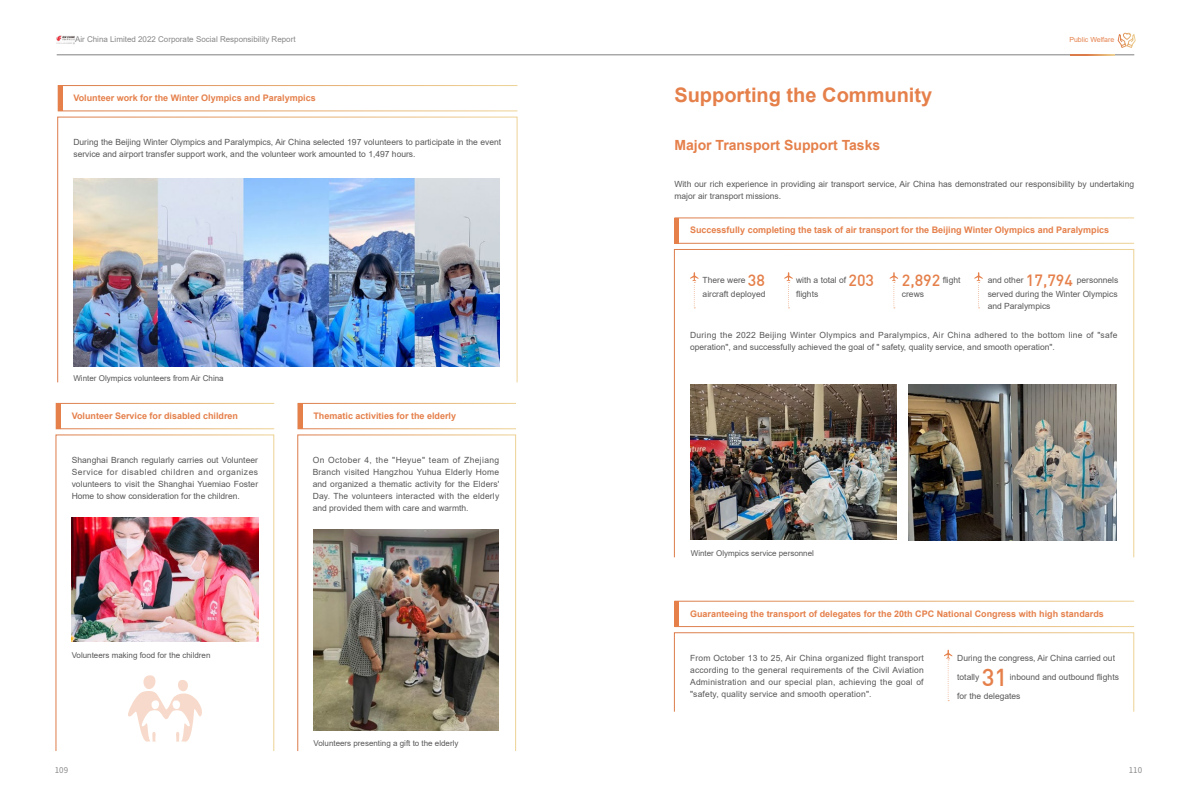
<style>
.page{position:relative;width:1191px;height:808px;background:#fff}
.page>*{position:absolute;margin:0;border:0;box-sizing:border-box;transform-origin:0 0}
.t1{font:500 24px "DIN";color:#e5804b}
.t2{font:700 20px "Arial";color:#e5804b}
.t3{font:700 14px "Arial";color:#e5804b}
.t4{font:700 9px "Arial";color:#e5804b}
.t5{font:8.5px/12px "Arial";color:#595757}
.t6{font:8.5px/12px "Arial";letter-spacing:.03em;color:#595757}
.t7{font:8px "Arial";color:#595757}
.t8{font:8px "Arial";color:#878787}
.t9{font:8px "Source Han Sans CN";color:#898989}
.t10{font:7px "Arial";color:#e5804b}
.s1{font-family:"DIN";font-weight:500;font-size:16px;color:#e5804b}
</style>
<div class="page">
<hr style="left:57px;top:55px;width:1077px;height:1px;background:#808080">
<svg style="left:1070px;top:54px;width:44px;height:1px"></svg>
<svg style="left:1117px;top:32px;width:18px;height:16px"></svg>
<img style="left:56px;top:35px;width:19px;height:10px">
<div style="left:56px;top:403px;width:219px;height:26px;border:1px solid #fff"></div>
<div style="left:55px;top:434px;width:219px;height:317px;border:1px solid #fff"></div>
<div style="left:56px;top:404px;width:5px;height:25px;background:#e5804b"></div>
<div style="left:297px;top:403px;width:219px;height:26px;border:1px solid #fff"></div>
<div style="left:297px;top:434px;width:219px;height:317px;border:1px solid #fff"></div>
<hr style="left:298px;top:404px;width:4px;height:25px;background:#e5804b">
<img style="left:72px;top:517px;width:186px;height:124px">
<img style="left:314px;top:529px;width:184px;height:201px">
<svg style="left:128px;top:675px;width:74px;height:67px"></svg>
<div style="left:58px;top:85px;width:460px;height:26px;border:1px solid #fff"></div>
<div style="left:57px;top:117px;width:460px;height:266px;border:1px solid #fff"></div>
<hr style="left:58px;top:86px;width:4px;height:25px;background:#e5804b">
<img style="left:73px;top:179px;width:426px;height:188px">
<div style="left:674px;top:249px;width:460px;height:309px;border:1px solid #fff"></div>
<div style="left:674px;top:217px;width:460px;height:27px;border:1px solid #fff"></div>
<div style="left:674px;top:218px;width:5px;height:25px;background:#e5804b"></div>
<svg style="left:784px;top:272px;width:8px;height:36px"></svg>
<svg style="left:889px;top:272px;width:9px;height:36px"></svg>
<svg style="left:974px;top:272px;width:8px;height:36px"></svg>
<img style="left:691px;top:385px;width:206px;height:154px">
<img style="left:908px;top:385px;width:208px;height:155px">
<div style="left:674px;top:632px;width:460px;height:80px;border:1px solid #fff"></div>
<div style="left:674px;top:601px;width:460px;height:26px;border:1px solid #fff"></div>
<div style="left:674px;top:601px;width:5px;height:25px;background:#e5804b"></div>
<svg style="left:690px;top:272px;width:8px;height:36px"></svg>
<svg style="left:944px;top:650px;width:8px;height:51px"></svg>
<p class="t8" style="left:75px;top:34px;width:222px">Air China Limited 2022 Corporate Social Responsibility Report</p>
<p class="t10" style="left:1069px;top:35px;width:46px">Public Welfare</p>
<p class="t4" style="left:73px;top:91px;width:244px">Volunteer work for the Winter Olympics and Paralympics</p>
<p class="t5" style="left:73px;top:136px;width:429px">During the Beijing Winter Olympics and Paralympics, Air China selected 197 volunteers to participate in the event service and airport transfer support work, and the volunteer work amounted to 1,497 hours.</p>
<p class="t7" style="left:73px;top:373px;width:152px">Winter Olympics volunteers from Air China</p>
<p class="t4" style="left:72px;top:409px;width:168px">Volunteer Service for disabled children</p>
<p class="t4" style="left:313px;top:409px;width:144px">Thematic activities for the elderly</p>
<p class="t5" style="left:72px;top:454px;width:188px;text-align:justify">Shanghai Branch regularly carries out Volunteer Service for disabled children and organizes volunteers to visit the Shanghai Yuemiao Foster Home to show consideration for the children.</p>
<p class="t5" style="left:313px;top:454px;width:188px;text-align:justify">On October 4, the "Heyue" team of Zhejiang Branch visited Hangzhou Yuhua Elderly Home and organized a thematic activity for the Elders' Day. The volunteers interacted with the elderly and provided them with care and warmth.</p>
<p class="t7" style="left:72px;top:650px;width:140px">Volunteers making food for the children</p>
<p class="t7" style="left:313px;top:738px;width:146px">Volunteers presenting a gift to the elderly</p>
<h2 class="t2" style="left:674px;top:81px;width:259px">Supporting the Community</h2>
<h3 class="t3" style="left:674px;top:135px;width:207px">Major Transport Support Tasks</h3>
<p class="t5" style="left:674px;top:178px;width:461px">With our rich experience in providing air transport service, Air China has demonstrated our responsibility by undertaking major air transport missions.</p>
<p class="t4" style="left:690px;top:224px;width:421px">Successfully completing the task of air transport for the Beijing Winter Olympics and Paralympics</p>
<p class="t5" style="left:702px;top:273px;width:64px;line-height:14.3px">There were <span class="s1">38 </span>aircraft deployed</p>
<p class="t5" style="left:796px;top:273px;width:80px;line-height:14.2px">with a total of <span class="s1">203 </span>flights</p>
<p class="t5" style="left:902px;top:273px;width:60px;line-height:14.2px"><span class="s1">2,892</span> flight crews</p>
<p class="t5" style="left:987px;top:273px;width:132px;line-height:14.2px">and other <span class="s1">17,794</span> personnels served during the Winter Olympics</p>
<p class="t5" style="left:987px;top:300px;width:64px">and Paralympics</p>
<p class="t6" style="left:690px;top:329px;width:429px">During the 2022 Beijing Winter Olympics and Paralympics, Air China adhered to the bottom line of "safe operation", and successfully achieved the goal of " safety, quality service, and smooth operation".</p>
<p class="t7" style="left:691px;top:548px;width:125px">Winter Olympics service personnel</p>
<p class="t4" style="left:690px;top:607px;width:415px">Guaranteeing the transport of delegates for the 20th CPC National Congress with high standards</p>
<p class="t5" style="left:690px;top:652px;width:235px;text-align:justify">From October 13 to 25, Air China organized flight transport according to the general requirements of the Civil Aviation Administration and our special plan, achieving the goal of "safety, quality service and smooth operation".</p>
<p class="t5" style="left:957px;top:651px;width:159px">During the congress, Air China carried out</p>
<p class="t5" style="left:957px;top:671px;width:24px">totally</p>
<h1 class="t1" style="left:981px;top:662px;width:27px">31</h1>
<p class="t5" style="left:957px;top:668px;width:163px;line-height:18.2px;text-indent:53px">inbound and outbound flights for the delegates</p>
<p class="t9" style="left:55px;top:765px;width:15px">109</p>
<p class="t9" style="left:1128px;top:765px;width:15px">110</p>
</div>
